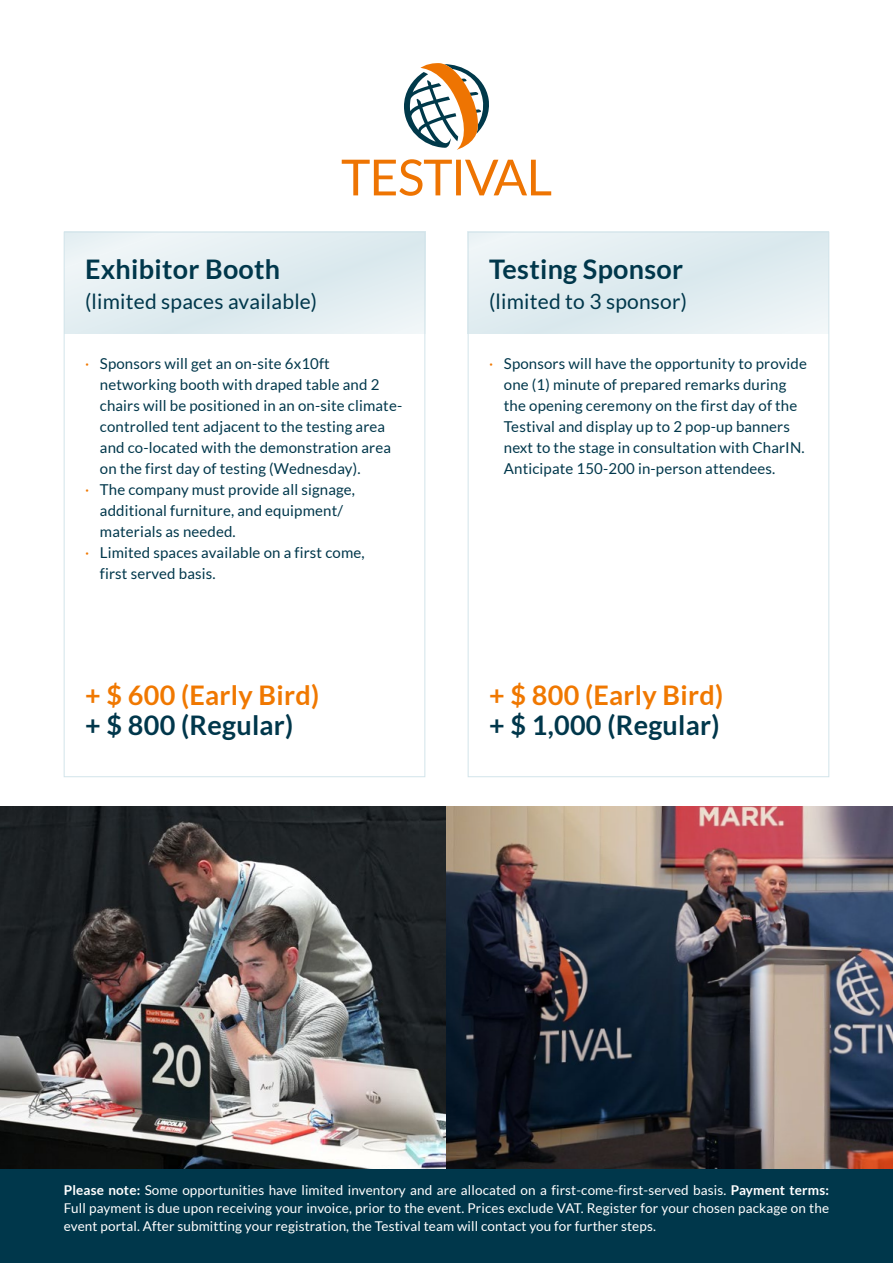
<style>
.page{position:relative;width:893px;height:1263px;background:#fff}
.page>*{position:absolute;margin:0;border:0;box-sizing:border-box;transform-origin:0 0}
.t1{font:700 27px "Lato";letter-spacing:.01em;color:#00374b}
.t2{font:700 27px "Lato";letter-spacing:.01em;color:#f07800}
.t3{font:21px "Lato";letter-spacing:.01em;color:#00374b}
.t4{font:15px/21px "Lato";letter-spacing:.01em;color:#00374b}
.t5{font:13.5px/18px "Lato";letter-spacing:.01em;color:#fff;text-align:justify}
.s1{color:#f07800}
.s2{font-weight:700}
</style>
<div class="page">
<div style="left:468px;top:232px;width:361px;height:545px;background:#fff;border:1px solid #d2e4ea"></div>
<div style="left:468px;top:232px;width:361px;height:102px;background:#e1edf1"></div>
<div style="left:64px;top:232px;width:361px;height:545px;background:#fff;border:1px solid #d2e4ea"></div>
<div style="left:64px;top:232px;width:361px;height:102px;background:#e2edf1"></div>
<img style="left:0;top:806px;width:893px;height:363px">
<div style="left:0;top:1169px;width:893px;height:94px;background:#00374b"></div>
<svg style="left:404px;top:63px;width:85px;height:87px"></svg>
<svg style="left:342px;top:159px;width:209px;height:37px"></svg>
<h1 class="t1" style="left:85px;top:253px;width:197px">Exhibitor Booth</h1>
<h2 class="t3" style="left:85px;top:289px;width:234px">(limited spaces available)</h2>
<p class="t4" style="left:85px;top:353px;width:246px"><span class="s1">·</span> Sponsors will get an on-site 6x10ft</p>
<p class="t4" style="left:100px;top:374px;width:281px">networking booth with draped table and 2</p>
<p class="t4" style="left:100px;top:395px;width:304px">chairs will be positioned in an on-site climate-</p>
<p class="t4" style="left:100px;top:416px;width:287px">controlled tent adjacent to the testing area</p>
<p class="t4" style="left:100px;top:437px;width:293px">and co-located with the demonstration area</p>
<p class="t4" style="left:100px;top:458px;width:262px">on the first day of testing (Wednesday).</p>
<p class="t4" style="left:85px;top:479px;width:272px"><span class="s1">·</span> The company must provide all signage,</p>
<p class="t4" style="left:100px;top:500px;width:245px">additional furniture, and equipment/</p>
<p class="t4" style="left:100px;top:521px;width:137px">materials as needed.</p>
<p class="t4" style="left:85px;top:542px;width:281px"><span class="s1">·</span> Limited spaces available on a first come,</p>
<p class="t4" style="left:100px;top:563px;width:117px">first served basis.</p>
<h1 class="t2" style="left:85px;top:680px;width:236px">+ $ 600 (Early Bird)</h1>
<h1 class="t1" style="left:85px;top:710px;width:210px">+ $ 800 (Regular)</h1>
<h1 class="t1" style="left:489px;top:253px;width:196px">Testing Sponsor</h1>
<h2 class="t3" style="left:489px;top:289px;width:200px">(limited to 3 sponsor)</h2>
<p class="t4" style="left:504px;top:353px;width:304px;text-indent:-15px"><span class="s1">·</span> Sponsors will have the opportunity to provide one (1) minute of prepared remarks during the opening ceremony on the first day of the Testival and display up to 2 pop-up banners next to the stage in consultation with CharIN.<br>Anticipate 150-200 in-person attendees.</p>
<h1 class="t2" style="left:489px;top:680px;width:236px">+ $ 800 (Early Bird)</h1>
<h1 class="t1" style="left:489px;top:710px;width:232px">+ $ 1,000 (Regular)</h1>
<p class="t5" style="left:64px;top:1181px;width:767px"><span class="s2">Please note:</span> Some opportunities have limited inventory and are allocated on a first-come-first-served basis. <span class="s2">Payment terms:<br></span>Full payment is due upon receiving your invoice, prior to the event. Prices exclude VAT. Register for your chosen package on the event portal. After submitting your registration, the Testival team will contact you for further steps.</p>
</div>
